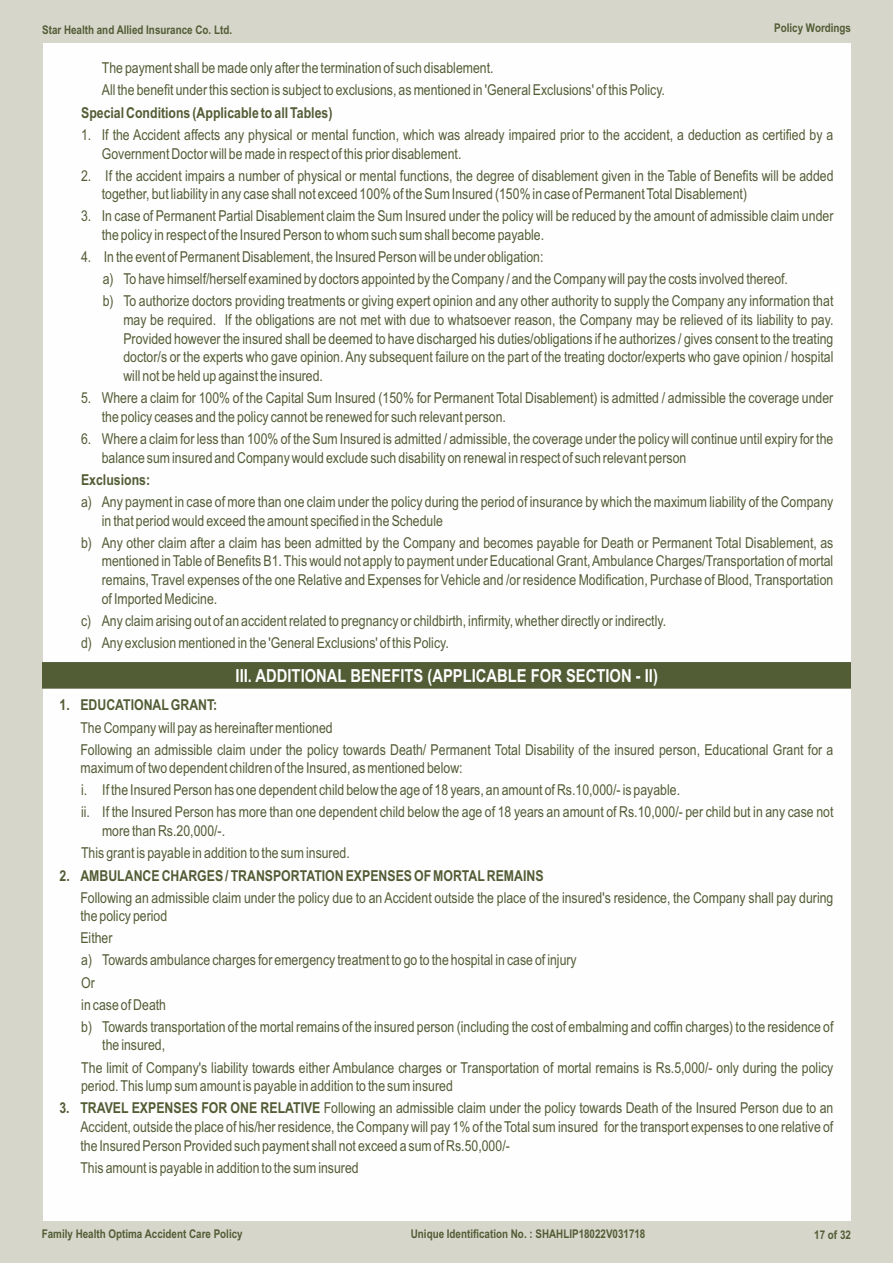
<style>
.page{position:relative;width:893px;height:1263px;background:#d6d6ca}
.page>*{position:absolute;margin:0;border:0;box-sizing:border-box;transform-origin:0 0}
.t1{font:700 18px "Arial Narrow";color:#fefefe}
.t2{font:15px/18.8px "Arial Narrow";color:#525c35}
.t3{font:700 15px "Arial Narrow";color:#525c35}
.t4{font:700 12px "Arial Narrow";color:#525c35}
.s1{font-weight:700}
</style>
<div class="page">
<div style="left:43px;top:43px;width:807px;height:1177px;background:#fefefe"></div>
<div style="left:42px;top:662px;width:809px;height:26px;background:#525c35;border:1px solid #525c35"></div>
<p class="t4" style="left:42px;top:25px;width:191px">Star Health and Allied Insurance Co. Ltd.</p>
<p class="t4" style="left:774px;top:23px;width:78px">Policy Wordings</p>
<p class="t2" style="left:102px;top:58px;width:565px;line-height:22px">The payment shall be made only after the termination of such disablement.<br>All the benefit under this section is subject to exclusions, as mentioned in 'General Exclusions' of this Policy.</p>
<p class="t3" style="left:81px;top:107px;width:253px">Special Conditions (Applicable to all Tables)</p>
<p class="t2" style="left:102px;top:127px;width:733px;text-indent:-21px">1. If the Accident affects any physical or mental function, which was already impaired prior to the accident, a deduction as certified by a<br>Government Doctor will be made in respect of this prior disablement.</p>
<p class="t2" style="left:102px;top:167px;width:733px;text-indent:-21px">2. If the accident impairs a number of physical or mental functions, the degree of disablement given in the Table of Benefits will be added together, but liability in any case shall not exceed 100% of the Sum Insured (150% in case of Permanent Total Disablement)</p>
<p class="t2" style="left:102px;top:208px;width:733px;text-indent:-21px">3. In case of Permanent Partial Disablement claim the Sum Insured under the policy will be reduced by the amount of admissible claim under the policy in respect of the Insured Person to whom such sum shall become payable.</p>
<p class="t2" style="left:103px;top:247px;width:732px;line-height:22px;text-indent:-22px">4. In the event of Permanent Disablement, the Insured Person will be under obligation:<br>a) To have himself/herself examined by doctors appointed by the Company / and the Company will pay the costs involved thereof.<br>b) To authorize doctors providing treatments or giving expert opinion and any other authority to supply the Company any information that</p>
<p class="t2" style="left:123px;top:312px;width:711px;text-align:justify">may be required. If the obligations are not met with due to whatsoever reason, the Company may be relieved of its liability to pay.<br>Provided however the insured shall be deemed to have discharged his duties/obligations if he authorizes / gives consent to the treating doctor/s or the experts who gave opinion. Any subsequent failure on the part of the treating doctor/experts who gave opinion / hospital will not be held up against the insured.</p>
<p class="t2" style="left:102px;top:390px;width:733px;text-indent:-21px">5. Where a claim for 100% of the Capital Sum Insured (150% for Permanent Total Disablement) is admitted / admissible the coverage under the policy ceases and the policy cannot be renewed for such relevant person.</p>
<p class="t2" style="left:102px;top:431px;width:733px;text-indent:-21px">6. Where a claim for less than 100% of the Sum Insured is admitted / admissible, the coverage under the policy will continue until expiry for the balance sum insured and Company would exclude such disability on renewal in respect of such relevant person</p>
<p class="t3" style="left:81px;top:474px;width:71px">Exclusions:</p>
<p class="t2" style="left:102px;top:494px;width:733px;text-indent:-21px">a) Any payment in case of more than one claim under the policy during the period of insurance by which the maximum liability of the Company in that period would exceed the amount specified in the Schedule</p>
<p class="t2" style="left:102px;top:534px;width:733px;text-align:justify;text-indent:-21px">b) Any other claim after a claim has been admitted by the Company and becomes payable for Death or Permanent Total Disablement, as mentioned in Table of Benefits B1. This would not apply to payment under Educational Grant, Ambulance Charges/Transportation of mortal remains, Travel expenses of the one Relative and Expenses for Vehicle and /or residence Modification, Purchase of Blood, Transportation of Imported Medicine.</p>
<p class="t2" style="left:81px;top:611px;width:586px;line-height:22px">c) Any claim arising out of an accident related to pregnancy or childbirth, infirmity, whether directly or indirectly. d) Any exclusion mentioned in the 'General Exclusions' of this Policy.</p>
<p class="t1" style="left:236px;top:669px;width:424px">III. ADDITIONAL BENEFITS (APPLICABLE FOR SECTION - II)</p>
<p class="t3" style="left:60px;top:699px;width:159px">1. EDUCATIONAL GRANT:</p>
<p class="t2" style="left:80px;top:718px;width:754px;line-height:22px">The Company will pay as hereinafter mentioned<br>Following an admissible claim under the policy towards Death/ Permanent Total Disability of the insured person, Educational Grant for a</p>
<p class="t2" style="left:80px;top:758px;width:754px;line-height:22px">maximum of two dependent children of the Insured, as mentioned below:<br>i. If the Insured Person has one dependent child below the age of 18 years, an amount of Rs.10,000/- is payable.<br>ii. If the Insured Person has more than one dependent child below the age of 18 years an amount of Rs.10,000/- per child but in any case not</p>
<p class="t2" style="left:81px;top:821px;width:270px;line-height:22px;text-indent:21px">more than Rs.20,000/-.<br>This grant is payable in addition to the sum insured.</p>
<p class="t3" style="left:60px;top:870px;width:485px">2. AMBULANCE CHARGES / TRANSPORTATION EXPENSES OF MORTAL REMAINS</p>
<p class="t2" style="left:80px;top:889px;width:754px">Following an admissible claim under the policy due to an Accident outside the place of the insured's residence, the Company shall pay during the policy period</p>
<p class="t2" style="left:80px;top:928px;width:754px;line-height:22px">Either<br>a) Towards ambulance charges for emergency treatment to go to the hospital in case of injury<br>Or<br>in case of Death<br>b) Towards transportation of the mortal remains of the insured person (including the cost of embalming and coffin charges) to the residence of</p>
<p class="t2" style="left:81px;top:1035px;width:754px;line-height:22px;text-indent:21px">the insured,<br>The limit of Company's liability towards either Ambulance charges or Transportation of mortal remains is Rs.5,000/- only during the policy</p>
<p class="t2" style="left:81px;top:1078px;width:373px">period. This lump sum amount is payable in addition to the sum insured</p>
<p class="t2" style="left:80px;top:1100px;width:754px;text-align:justify;text-indent:-21px"><span class="s1">3. TRAVEL EXPENSES FOR ONE RELATIVE</span> Following an admissible claim under the policy towards Death of the Insured Person due to an Accident, outside the place of his/her residence, the Company will pay 1% of the Total sum insured for the transport expenses to one relative of the Insured Person Provided such payment shall not exceed a sum of Rs.50,000/-</p>
<p class="t2" style="left:80px;top:1160px;width:280px">This amount is payable in addition to the sum insured</p>
<p class="t4" style="left:42px;top:1229px;width:202px">Family Health Optima Accident Care Policy</p>
<p class="t4" style="left:411px;top:1229px;width:236px">Unique Identification No. : SHAHLIP18022V031718</p>
<p class="t4" style="left:814px;top:1230px;width:38px">17 of 32</p>
</div>
